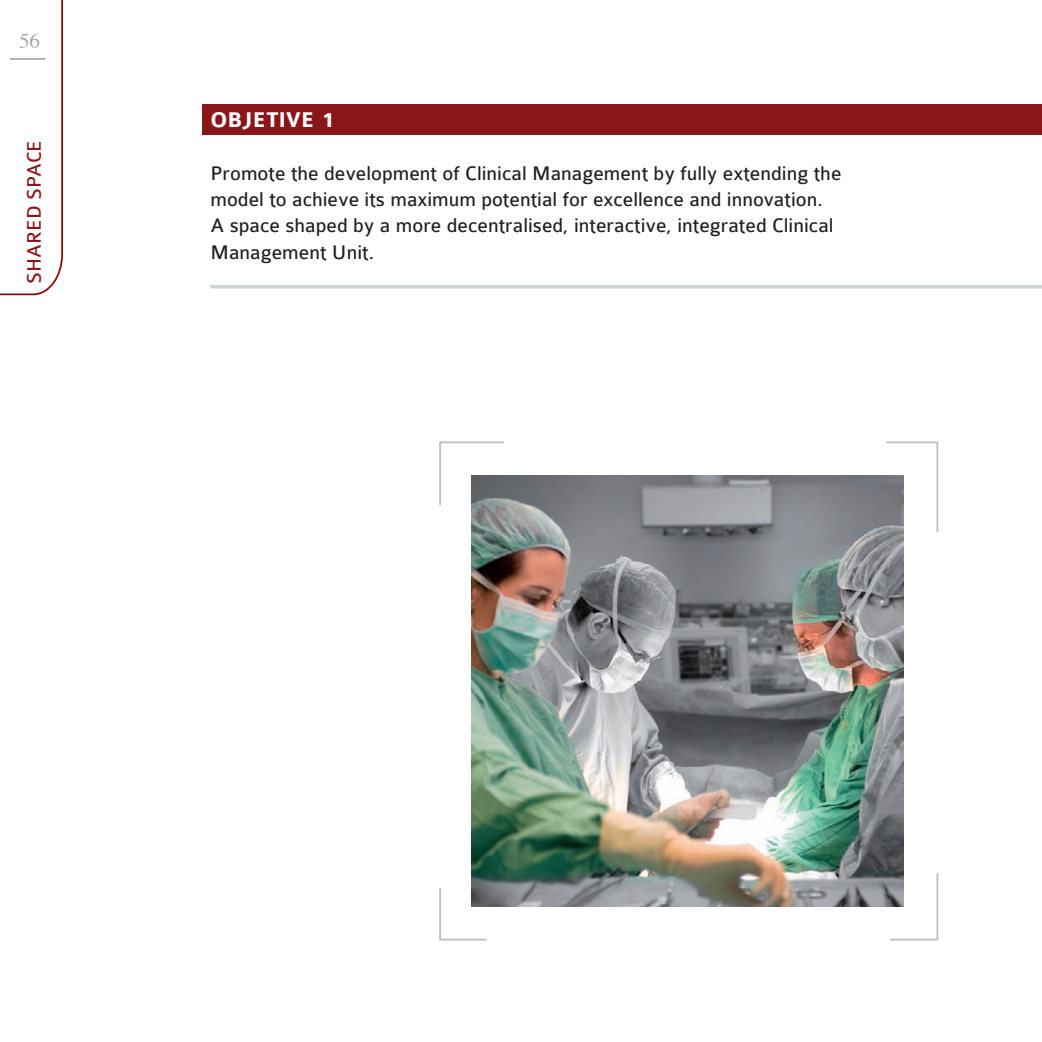
<style>
.page{position:relative;width:1042px;height:1042px;background:#fff}
.page>*{position:absolute;margin:0;border:0;box-sizing:border-box;transform-origin:0 0}
.t1{font:700 22.75px "Colaborate";color:#fff}
.t2{font:21px/26.2px "Colaborate";color:#231f20}
.t3{font:21px "Colaborate";color:#8b1619}
.t4{font:21px "Times";color:#a8a9ad}
</style>
<div class="page">
<svg style="left:0;top:0;width:63px;height:296px"></svg>
<hr style="left:10px;top:58px;width:35px;height:2px;background:#a8a9ad">
<img style="left:472px;top:475px;width:431px;height:431px">
<div style="left:202px;top:105px;width:840px;height:30px;background:#8b1619"></div>
<svg style="left:439px;top:441px;width:66px;height:66px"></svg>
<svg style="left:884px;top:441px;width:55px;height:92px"></svg>
<svg style="left:888px;top:871px;width:51px;height:70px"></svg>
<svg style="left:439px;top:886px;width:49px;height:55px"></svg>
<hr style="left:210px;top:285px;width:832px;height:3px;background:#ccd2d1">
<p class="t4" style="left:19px;top:21px;width:22px">56</p>
<p class="t3" style="left:23px;top:284px;width:145px;rotate:-90deg">SHARED SPACE</p>
<p class="t1" style="left:210px;top:108px;width:125px">OBJETIVE 1</p>
<p class="t2" style="left:210px;top:160px;width:632px">Promote the development of Clinical Management by fully extending the model to achieve its maximum potential for excellence and innovation.<br>A space shaped by a more decentralised, interactive, integrated Clinical Management Unit.</p>
</div>
